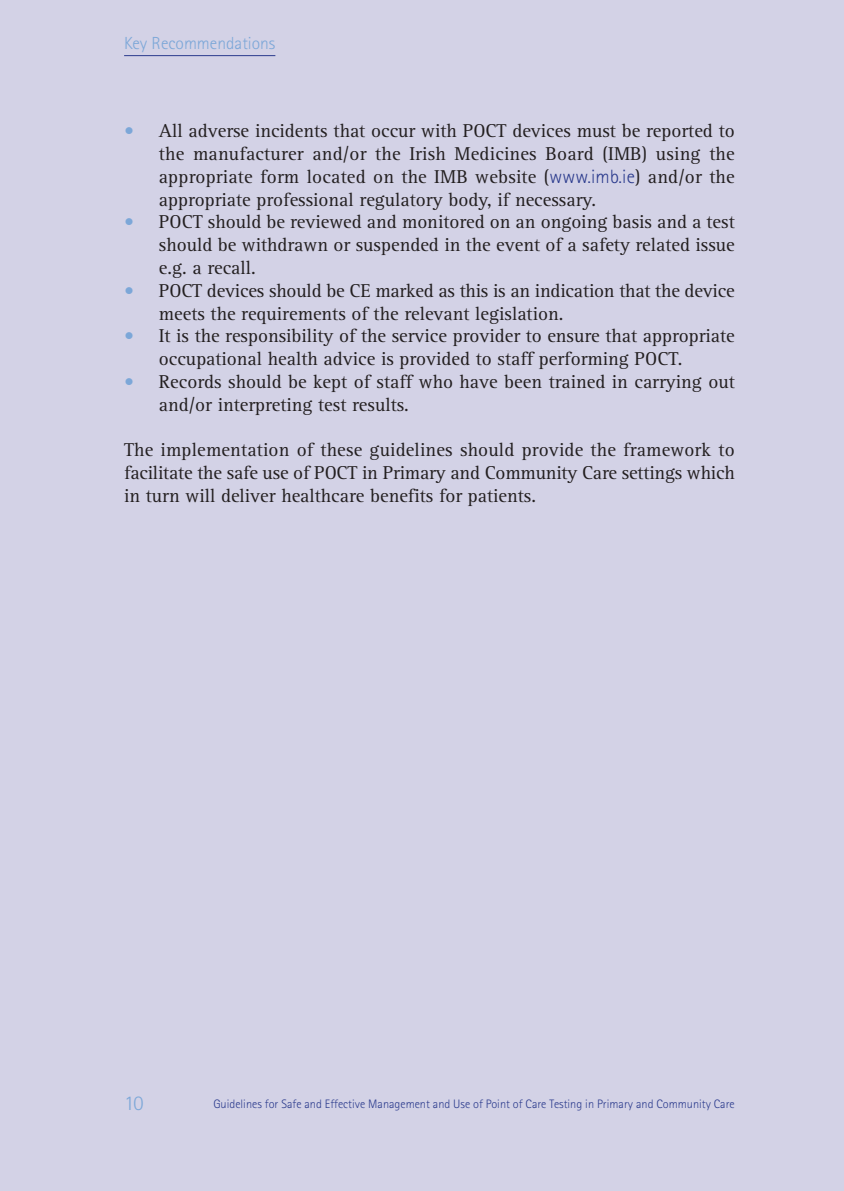
<style>
.page{position:relative;width:844px;height:1191px;background:#fff}
.page>*{position:absolute;margin:0;border:0;box-sizing:border-box;transform-origin:0 0}
.t1{font:300 21px "Rotis Sans Serif";color:#7ca7d8}
.t2{font:19.25px/22.8px "Rotis Serif";color:#231f20;text-align:justify}
.t3{font:300 17.5px "Rotis Sans Serif";color:#7ca7d8}
.t4{font:300 12.25px "Rotis Sans Serif";color:#2b3b8d}
.s1{color:#7ca7d8}
.s2{font-family:"Rotis Sans Serif";font-weight:300;color:#2b3b8d}
</style>
<div class="page">
<div style="left:0;top:0;width:843px;height:1191px;background:#d3d2e6"></div>
<hr style="left:124px;top:55px;width:151px;height:1px;background:#2b3b8d">
<p class="t3" style="left:124px;top:37px;width:153px">Key Recommendations</p>
<p class="t2" style="left:159px;top:122px;width:577px;text-indent:-35px"><span class="s1">•</span> All adverse incidents that occur with POCT devices must be reported to the manufacturer and/or the Irish Medicines Board (IMB) using the appropriate form located on the IMB website (<span class="s2">www.imb.ie</span>) and/or the appropriate professional regulatory body, if necessary.</p>
<p class="t2" style="left:159px;top:213px;width:577px;text-indent:-35px"><span class="s1">•</span> POCT should be reviewed and monitored on an ongoing basis and a test should be withdrawn or suspended in the event of a safety related issue e.g. a recall.</p>
<p class="t2" style="left:159px;top:281px;width:577px;text-indent:-35px"><span class="s1">•</span> POCT devices should be CE marked as this is an indication that the device meets the requirements of the relevant legislation.</p>
<p class="t2" style="left:159px;top:326px;width:577px;text-indent:-35px"><span class="s1">•</span> It is the responsibility of the service provider to ensure that appropriate occupational health advice is provided to staff performing POCT.</p>
<p class="t2" style="left:159px;top:372px;width:577px;text-indent:-35px"><span class="s1">•</span> Records should be kept of staff who have been trained in carrying out and/or interpreting test results.</p>
<p class="t2" style="left:124px;top:440px;width:612px">The implementation of these guidelines should provide the framework to facilitate the safe use of POCT in Primary and Community Care settings which in turn will deliver healthcare benefits for patients.</p>
<p class="t1" style="left:124px;top:1095px;width:21px">10</p>
<p class="t4" style="left:213px;top:1099px;width:522px">Guidelines for Safe and Effective Management and Use of Point of Care Testing in Primary and Community Care</p>
</div>
